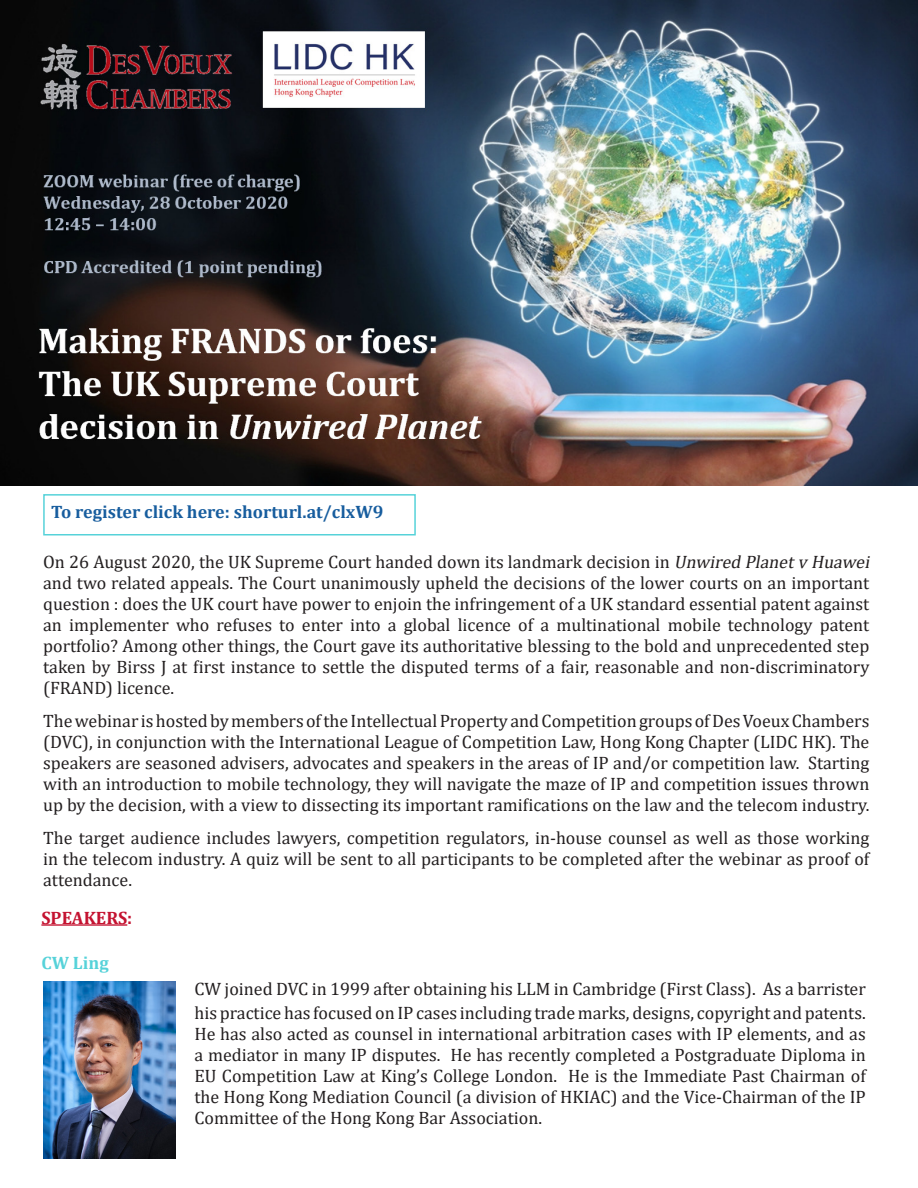
<style>
.page{position:relative;width:918px;height:1188px;background:#fff}
.page>*{position:absolute;margin:0;border:0;box-sizing:border-box;transform-origin:0 0}
.t1{font:18px/21px "Cambria";color:#231f20;text-align:justify}
.t2{font:700 18px "Cambria";color:#175d9e}
.t3{font:700 18px "Cambria";color:#c41230}
.t4{font:700 18px "Cambria";color:#56d2d9}
.s1{font-style:italic}
</style>
<div class="page">
<hr style="left:41px;top:924px;width:86px;height:2px;background:#c41230">
<div style="left:43px;top:494px;width:373px;height:42px;border:2px solid #56d2d9"></div>
<img style="left:0;top:0;width:918px;height:485px">
<img style="left:43px;top:981px;width:133px;height:178px">
<p class="t2" style="left:51px;top:499px;width:334px">To register click here: shorturl.at/clxW9</p>
<p class="t1" style="left:43px;top:551px;width:845px;text-align:left">On 26 August 2020, the UK Supreme Court handed down its landmark decision in <span class="s1">UnwiredPlanetvHuawei </span>and two related appeals. The Court unanimously upheld the decisions of the lower courts on an important question : does the UK court have power to enjoin the infringement of a UK standard essential patent against an implementer who refuses to enter into a global licence of a multinational mobile technology patent portfolio? Among other things, the Court gave its authoritative blessing to the bold and unprecedented step taken by Birss J at first instance to settle the disputed terms of a fair, reasonable and non-discriminatory (FRAND) licence.</p>
<p class="t1" style="left:43px;top:710px;width:828px">The webinar is hosted by members of the Intellectual Property and Competition groups of Des Voeux Chambers (DVC), in conjunction with the International League of Competition Law, Hong Kong Chapter (LIDC HK). The speakers are seasoned advisers, advocates and speakers in the areas of IP and/or competition law. Starting with an introduction to mobile technology, they will navigate the maze of IP and competition issues thrown up by the decision, with a view to dissecting its important ramifications on the law and the telecom industry.</p>
<p class="t1" style="left:43px;top:827px;width:828px">The target audience includes lawyers, competition regulators, in-house counsel as well as those working in the telecom industry. A quiz will be sent to all participants to be completed after the webinar as proof of attendance.</p>
<p class="t3" style="left:41px;top:905px;width:92px">SPEAKERS:</p>
<p class="t4" style="left:41px;top:950px;width:69px">CW Ling</p>
<p class="t1" style="left:194px;top:977px;width:673px;line-height:24px">CW joined DVC in 1999 after obtaining his LLM in Cambridge (First Class). As a barrister his practice has focused on IP cases including trade marks, designs, copyright and patents.</p>
<p class="t1" style="left:194px;top:1023px;width:673px">He has also acted as counsel in international arbitration cases with IP elements, and as a mediator in many IP disputes. He has recently completed a Postgraduate Diploma in EU Competition Law at King’s College London. He is the Immediate Past Chairman of the Hong Kong Mediation Council (a division of HKIAC) and the Vice-Chairman of the IP Committee of the Hong Kong Bar Association.</p>
</div>
